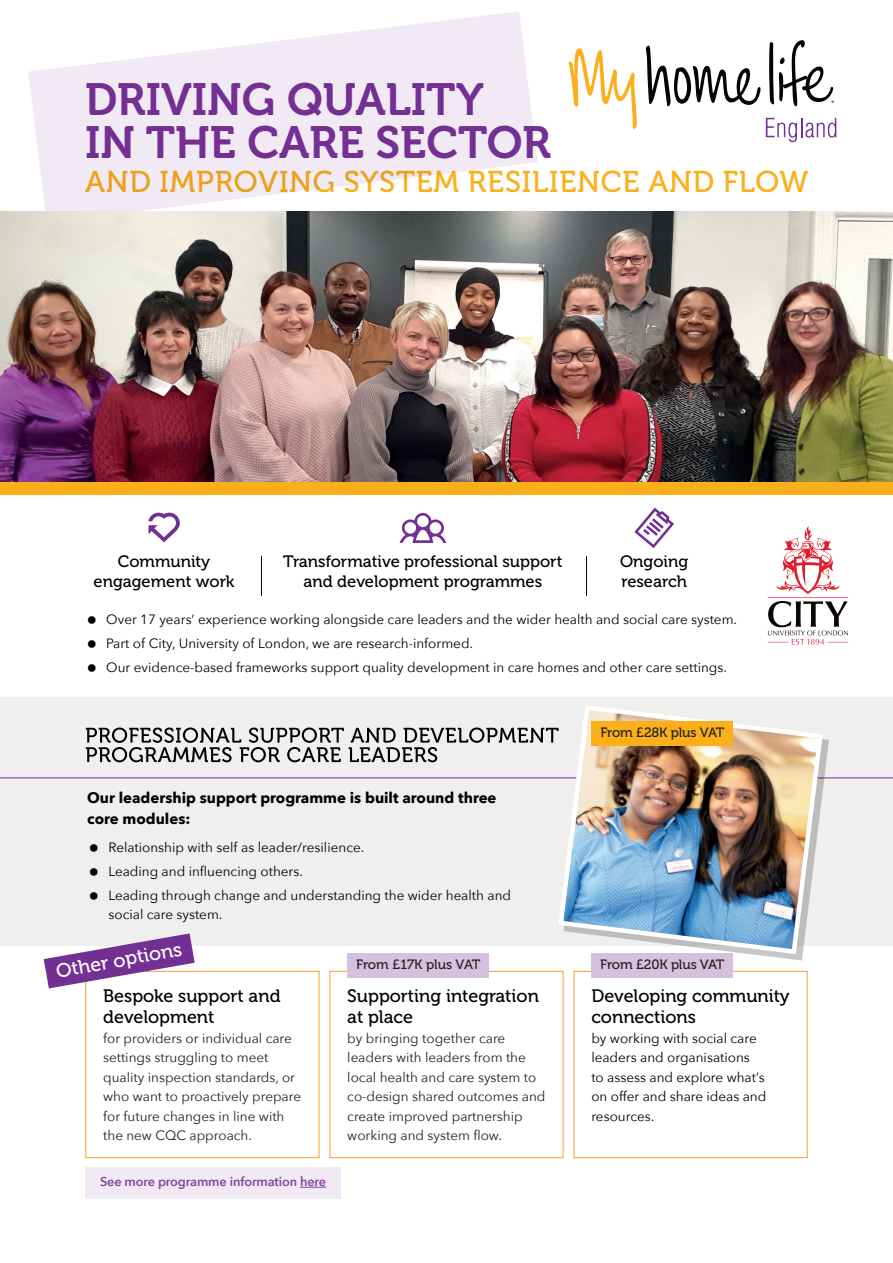
<style>
.page{position:relative;width:893px;height:1263px;background:#fff}
.page>*{position:absolute;margin:0;border:0;box-sizing:border-box;transform-origin:0 0}
.Headers{font:45px "Museo 700";color:#742f92}
.t1{font:30px "Museo 500";letter-spacing:.025em;color:#fbaf1b}
.SubSlabSmaller{font:19.5px "Museo 500";color:#fff}
.SubHead{font:18px/21px "Museo 500";color:#000}
.SubHead-2{font:16.5px/19.5px "Museo 500";color:#000;text-align:center}
.SubHead-3{font:700 15px/21px "Avenir Next";color:#000}
.Body{font:13.5px/19.5px "Avenir Next";color:#000}
.t2{font:13.5px/19.5px "Avenir Next";color:#231f20}
.SubSlabSmaller-2{font:13.5px "Museo 500";letter-spacing:-.01em;color:#231f20}
.Body-2{font:600 12.75px "Avenir Next";letter-spacing:-.01em;color:#82449d}
</style>
<div class="page">
<svg style="left:28px;top:11px;width:510px;height:200px;fill:#f1eaf4"></svg>
<div style="left:0;top:697px;width:893px;height:249px;background:#eff0ed"></div>
<div style="left:0;top:288px;width:893px;height:206px;background:#fbaf1b"></div>
<img style="left:0;top:211px;width:893px;height:271px">
<svg style="left:86px;top:727px;width:470px;height:35px"></svg>
<div style="left:85px;top:971px;width:234px;height:187px;border:1px solid #f99f32"></div>
<div style="left:574px;top:971px;width:233px;height:187px;border:1px solid #f99f32"></div>
<div style="left:329px;top:971px;width:234px;height:187px;border:1px solid #f99f32"></div>
<svg style="left:44px;top:933px;width:151px;height:55px"></svg>
<hr style="left:261px;top:556px;width:1px;height:40px;background:#000">
<hr style="left:586px;top:556px;width:1px;height:40px;background:#000">
<svg style="left:634px;top:508px;width:40px;height:40px"></svg>
<svg style="left:399px;top:513px;width:47px;height:30px"></svg>
<hr style="left:0;top:778px;width:893px;height:1px;background:#742f92">
<svg style="left:767px;top:526px;width:81px;height:119px"></svg>
<svg style="left:148px;top:512px;width:32px;height:30px"></svg>
<svg style="left:568px;top:48px;width:69px;height:81px"></svg>
<svg style="left:645px;top:45px;width:115px;height:62px"></svg>
<svg style="left:769px;top:40px;width:65px;height:67px"></svg>
<svg style="left:766px;top:118px;width:70px;height:24px"></svg>
<div style="left:85px;top:1167px;width:256px;height:32px;background:#f1eaf4"></div>
<svg style="left:300px;top:1187px;width:26px;height:1px"></svg>
<div style="left:564px;top:711px;width:265px;height:249px;background:#231f20;opacity:.25"></div>
<img style="left:556px;top:705px;width:269px;height:251px">
<div style="left:347px;top:953px;width:142px;height:24px;background:#d5c1de"></div>
<div style="left:591px;top:953px;width:142px;height:24px;background:#d5c1de"></div>
<div style="left:591px;top:721px;width:142px;height:25px;background:#fbaf1b"></div>
<p class="Headers" style="left:85px;top:74px;width:400px">DRIVING QUALITY</p>
<p class="Headers" style="left:85px;top:117px;width:467px">IN THE CARE SECTOR</p>
<h2 class="t1" style="left:85px;top:165px;width:725px">AND IMPROVING SYSTEM RESILIENCE AND FLOW</h2>
<p class="SubHead-2" style="left:94px;top:552px;width:142px">Community engagement work</p>
<p class="SubHead-2" style="left:283px;top:552px;width:281px">Transformative professional support and development programmes</p>
<p class="SubHead-2" style="left:620px;top:552px;width:70px;text-align:left">Ongoing research</p>
<p class="Body" style="left:106px;top:609px;width:632px">Over 17 years’ experience working alongside care leaders and the wider health and social care system.</p>
<p class="Body" style="left:106px;top:633px;width:368px">Part of City, University of London, we are research-informed.</p>
<p class="Body" style="left:106px;top:656px;width:622px">Our evidence-based frameworks support quality development in care homes and other care settings.</p>
<p class="SubHead-3" style="left:87px;top:787px;width:411px">Our leadership support programme is built around three core modules:</p>
<p class="Body" style="left:108px;top:837px;width:257px">Relationship with self as leader/resilience.</p>
<p class="Body" style="left:108px;top:861px;width:196px">Leading and influencing others.</p>
<p class="Body" style="left:108px;top:885px;width:404px">Leading through change and understanding the wider health and social care system.</p>
<p class="SubSlabSmaller-2" style="left:600px;top:725px;width:125px">From £28K plus VAT</p>
<p class="SubSlabSmaller" style="left:55px;top:960px;width:129px;rotate:-10deg">Other options</p>
<p class="SubHead" style="left:103px;top:986px;width:179px">Bespoke support and development</p>
<p class="t2" style="left:103px;top:1028px;width:200px">for providers or individual care settings struggling to meet quality inspection standards, or who want to proactively prepare for future changes in line with the new CQC approach.</p>
<p class="Body-2" style="left:100px;top:1171px;width:228px">See more programme information here</p>
<p class="SubSlabSmaller-2" style="left:356px;top:957px;width:126px">From £17K plus VAT</p>
<p class="SubSlabSmaller-2" style="left:600px;top:957px;width:126px">From £20K plus VAT</p>
<p class="SubHead" style="left:347px;top:986px;width:193px">Supporting integration at place</p>
<p class="t2" style="left:347px;top:1028px;width:200px">by bringing together care leaders with leaders from the local health and care system to co-design shared outcomes and create improved partnership working and system flow.</p>
<p class="SubHead" style="left:591px;top:986px;width:200px">Developing community connections</p>
<p class="Body" style="left:591px;top:1028px;width:177px">by working with social care leaders and organisations<br>to assess and explore what’s on offer and share ideas and resources.</p>
</div>
